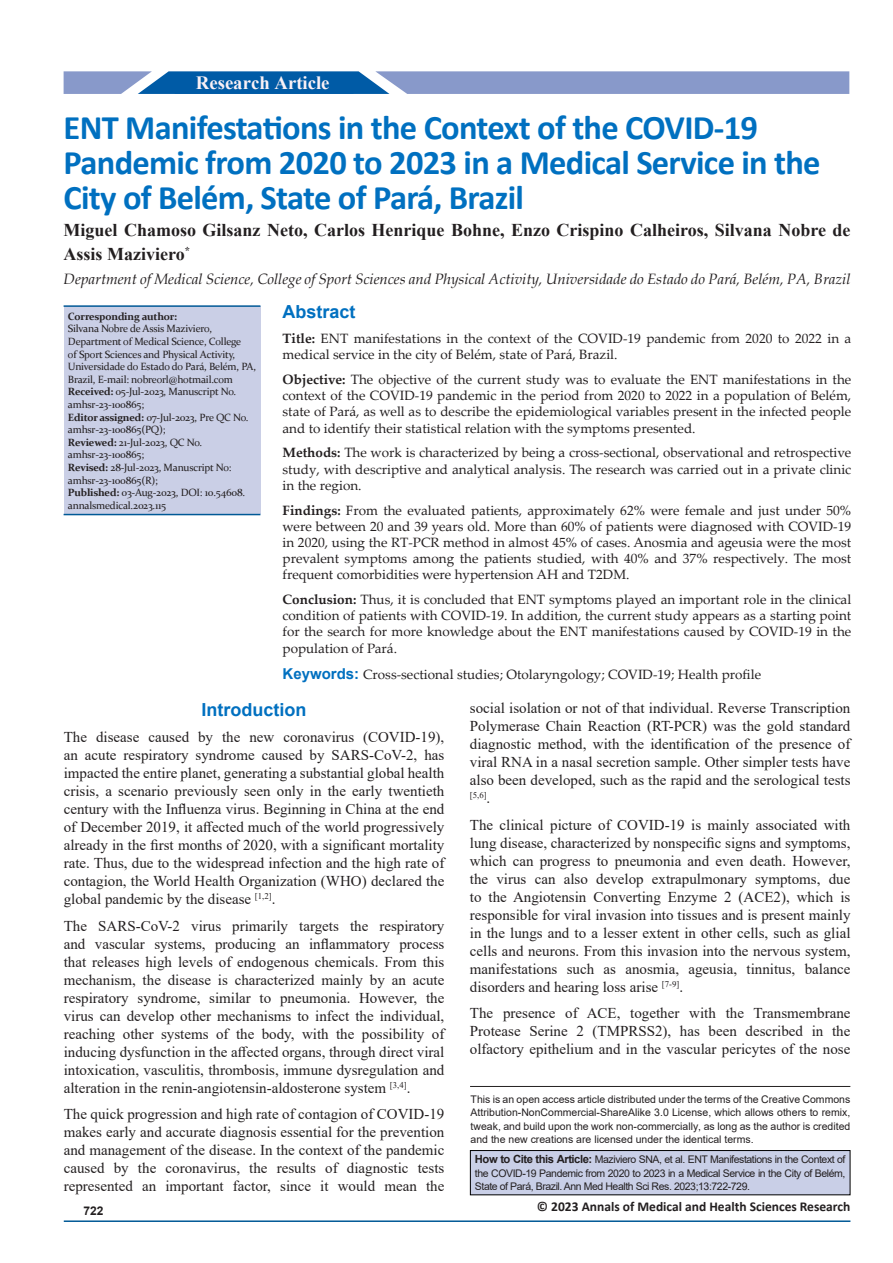
<style>
.page{position:relative;width:893px;height:1263px;background:#fff}
.page>*{position:absolute;margin:0;border:0;box-sizing:border-box;transform-origin:0 0}
.t1{font:700 34.5px/35px "Calibri";letter-spacing:-.02em;color:#0070c0}
.t2{font:700 18.75px "Times New Roman";color:#fff}
.t3{font:700 18.75px "Times New Roman";color:#faf1f6}
.heading_2{font:700 18px/24px "Times New Roman";color:#231f20}
.Heading_1{font:700 18px "Arial";color:#0070c0}
.bd{font:15px/18px "Times New Roman";color:#231f20;text-align:justify}
.heading_2-2{font:italic 15px "Book Antiqua";color:#231f20}
.bd-2{font:13.5px/16.2px "Palatino Linotype";color:#231f20;text-align:justify}
.t4{font:700 13.5px "Calibri";color:#231f20}
.t5{font:700 12px "Arial";color:#231f20}
.SSH{font:10.5px/13.5px "Arial";letter-spacing:-.02em;color:#231f20;text-align:justify}
.t6{font:10.5px/12.6px "Constantia";letter-spacing:-.02em;color:#231f20}
.t7{font:700 10.5px "Constantia";letter-spacing:-.02em;color:#231f20}
.bd-3{font:8.7px "Times New Roman";color:#231f20}
.s1{font-weight:700}
.s2{font-family:"Arial";font-weight:700;font-size:15px;color:#0070c0}
.s3{font-size:15px}
.s4{font-weight:700;font-size:11.25px}
</style>
<div class="page">
<hr style="left:64px;top:1220px;width:786px;height:2px;background:#005996">
<svg style="left:64px;top:71px;width:785px;height:23px;background:#869ccb"></svg>
<div style="left:175px;top:72px;width:178px;height:22px;background:#005ba6"></div>
<div style="left:470px;top:1150px;width:380px;height:45px;background:#c9cfe7"></div>
<div style="left:470px;top:1150px;width:380px;height:45px;border:1px solid #000"></div>
<hr style="left:470px;top:1086px;width:380px;height:1px;background:#231f20">
<div style="left:64px;top:307px;width:196px;height:207px;background:#cacfe6"></div>
<hr style="left:64px;top:305px;width:196px;height:2px;background:#005996">
<hr style="left:64px;top:514px;width:196px;height:1px;background:#005996">
<p class="t2" style="left:200px;top:68px;width:129px">Original Article</p>
<p class="t3" style="left:196px;top:69px;width:75px">Research</p>
<p class="t1" style="left:64px;top:110px;width:758px">ENT Manifestations in the Context of the COVID-19<br>Pandemic from 2020 to 2023 in a Medical Service in the<br>City of Belém, State of Pará, Brazil</p>
<p class="heading_2" style="left:64px;top:218px;width:788px">Miguel Chamoso Gilsanz Neto, Carlos Henrique Bohne, Enzo Crispino Calheiros, Silvana Nobre de<br>Assis Maziviero<sup>*</sup></p>
<p class="heading_2-2" style="left:64px;top:268px;width:788px">Department of Medical Science, College of Sport Sciences and Physical Activity, Universidade do Estado do Pará, Belém, PA, Brazil</p>
<p class="t7" style="left:68px;top:309px;width:111px">Corresponding author:</p>
<p class="t6" style="left:68px;top:322px;width:190px">Silvana Nobre de Assis Maziviero, Department of Medical Science, College<br>of Sport Sciences and Physical Activity, Universidade do Estado do Pará, Belém, PA, Brazil, E-mail: nobreorl@hotmail.com</p>
<p class="t6" style="left:68px;top:385px;width:170px"><span class="s1">Received:</span> 05-Jul-2023, Manuscript No. amhsr-23-100865;</p>
<p class="t6" style="left:68px;top:410px;width:182px"><span class="s1">Editor assigned:</span> 07-Jul-2023, Pre QC No. amhsr-23-100865(PQ);</p>
<p class="t6" style="left:68px;top:435px;width:136px"><span class="s1">Reviewed:</span> 21-Jul-2023, QC No. amhsr-23-100865;</p>
<p class="t6" style="left:68px;top:461px;width:165px"><span class="s1">Revised:</span> 28-Jul-2023, Manuscript No: amhsr-23-100865(R);</p>
<p class="t6" style="left:68px;top:486px;width:179px"><span class="s1">Published:</span> 03-Aug-2023, DOI: 10.54608. annalsmedical.2023.115</p>
<p class="Heading_1" style="left:283px;top:299px;width:75px">Abstract</p>
<p class="bd-2" style="left:283px;top:330px;width:570px"><span class="s1">Title:</span> ENT manifestations in the context of the COVID-19 pandemic from 2020 to 2022 in a medical service in the city of Belém, state of Pará, Brazil.</p>
<p class="bd-2" style="left:283px;top:371px;width:570px"><span class="s1">Objective:</span> The objective of the current study was to evaluate the ENT manifestations in the context of the COVID-19 pandemic in the period from 2020 to 2022 in a population of Belém, state of Pará, as well as to describe the epidemiological variables present in the infected people and to identify their statistical relation with the symptoms presented.</p>
<p class="bd-2" style="left:283px;top:444px;width:570px"><span class="s1">Methods:</span> The work is characterized by being a cross-sectional, observational and retrospective study, with descriptive and analytical analysis. The research was carried out in a private clinic in the region.</p>
<p class="bd-2" style="left:283px;top:501px;width:570px"><span class="s1">Findings:</span> From the evaluated patients, approximately 62% were female and just under 50% were between 20 and 39 years old. More than 60% of patients were diagnosed with COVID-19 in 2020, using the RT-PCR method in almost 45% of cases. Anosmia and ageusia were the most prevalent symptoms among the patients studied, with 40% and 37% respectively. The most frequent comorbidities were hypertension AH and T2DM.</p>
<p class="bd-2" style="left:283px;top:591px;width:570px"><span class="s1">Conclusion:</span> Thus, it is concluded that ENT symptoms played an important role in the clinical condition of patients with COVID-19. In addition, the current study appears as a starting point for the search for more knowledge about the ENT manifestations caused by COVID-19 in the population of Pará.</p>
<p class="bd-2" style="left:283px;top:666px;width:480px"><span class="s2">Keywords:</span> Cross-sectional studies; Otolaryngology; COVID-19; Health profile</p>
<p class="Heading_1" style="left:202px;top:697px;width:106px">Introduction</p>
<p class="bd" style="left:64px;top:728px;width:382px">The disease caused by the new coronavirus (COVID-19), an acute respiratory syndrome caused by SARS-CoV-2, has impacted the entire planet, generating a substantial global health crisis, a scenario previously seen only in the early twentieth century with the Influenza virus. Beginning in China at the end of December 2019, it affected much of the world progressively already in the first months of 2020, with a significant mortality rate. Thus, due to the widespread infection and the high rate of contagion, the World Health Organization (WHO) declared the global pandemic by the disease <sup>[1,2]</sup>.</p>
<p class="bd" style="left:64px;top:916px;width:382px">The SARS-CoV-2 virus primarily targets the respiratory and vascular systems, producing an inflammatory process that releases high levels of endogenous chemicals. From this mechanism, the disease is characterized mainly by an acute respiratory syndrome, similar to pneumonia. However, the virus can develop other mechanisms to infect the individual, reaching other systems of the body, with the possibility of inducing dysfunction in the affected organs, through direct viral intoxication, vasculitis, thrombosis, immune dysregulation and alteration in the renin-angiotensin-aldosterone system <sup>[3,4]</sup>.</p>
<p class="bd" style="left:64px;top:1105px;width:382px">The quick progression and high rate of contagion of COVID-19 makes early and accurate diagnosis essential for the prevention and management of the disease. In the context of the pandemic caused by the coronavirus, the results of diagnostic tests represented an important factor, since it would mean the</p>
<p class="bd" style="left:470px;top:699px;width:382px">social isolation or not of that individual. Reverse Transcription Polymerase Chain Reaction (RT-PCR) was the gold standard diagnostic method, with the identification of the presence of viral RNA in a nasal secretion sample. Other simpler tests have also been developed, such as the rapid and the serological tests</p>
<p class="bd-3" style="left:470px;top:789px;width:22px">[5,6]<span class="s3">.</span></p>
<p class="bd" style="left:470px;top:815px;width:382px">The clinical picture of COVID-19 is mainly associated with lung disease, characterized by nonspecific signs and symptoms, which can progress to pneumonia and even death. However, the virus can also develop extrapulmonary symptoms, due to the Angiotensin Converting Enzyme 2 (ACE2), which is responsible for viral invasion into tissues and is present mainly in the lungs and to a lesser extent in other cells, such as glial cells and neurons. From this invasion into the nervous system, manifestations such as anosmia, ageusia, tinnitus, balance disorders and hearing loss arise <sup>[7-9]</sup>.</p>
<p class="bd" style="left:470px;top:1004px;width:382px">The presence of ACE, together with the Transmembrane Protease Serine 2 (TMPRSS2), has been described in the olfactory epithelium and in the vascular pericytes of the nose</p>
<p class="SSH" style="left:471px;top:1092px;width:381px">This is an open access article distributed under the terms of the Creative Commons Attribution‑NonCommercial‑ShareAlike 3.0 License, which allows others to remix, tweak, and build upon the work non‑commercially, as long as the author is credited and the new creations are licensed under the identical terms.</p>
<p class="SSH" style="left:475px;top:1153px;width:372px"><span class="s4">How to Cite this Article:</span> Maziviero SNA, et al. ENT Manifestations in the Context of the COVID-19 Pandemic from 2020 to 2023 in a Medical Service in the City of Belém, State of Pará, Brazil. Ann Med Health Sci Res. 2023;13:722-729.</p>
<p class="t5" style="left:83px;top:1202px;width:22px">722</p>
<p class="t4" style="left:537px;top:1197px;width:315px">© 2023 Annals of Medical and Health Sciences Research</p>
</div>
